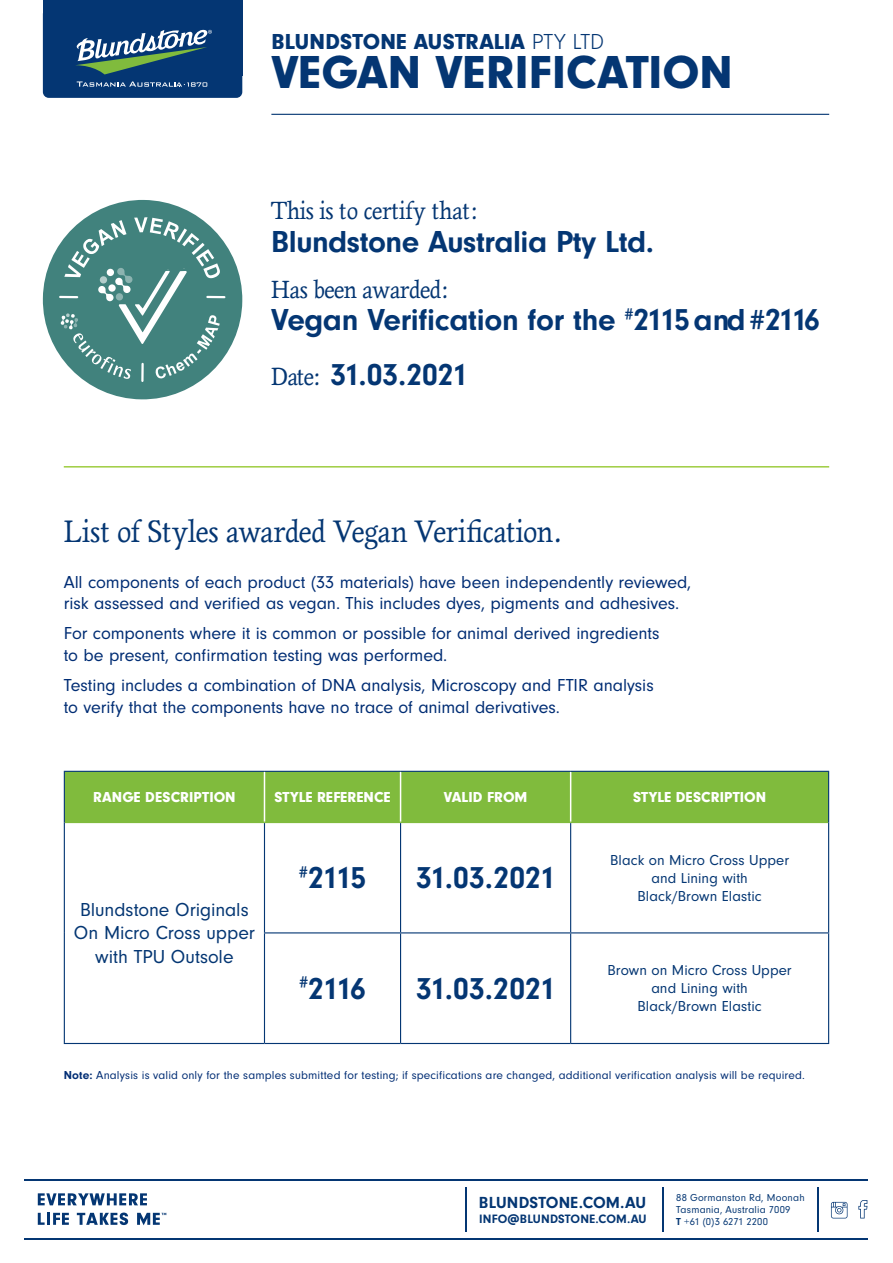
<style>
.page{position:relative;width:893px;height:1263px;background:#fff}
.page>*{position:absolute;margin:0;border:0;box-sizing:border-box;transform-origin:0 0}
.t1{font:900 48px "Neuzeit Gro";letter-spacing:.005em;color:#043673}
.t2{font:700 31.5px/55.1px "Neuzeit Gro";letter-spacing:-.015em;color:#043673}
.t3{font:30px "Magpie";letter-spacing:-.015em;color:#043673}
.t4{font:24px "Magpie";letter-spacing:-.01em;color:#043673}
.t5{font:900 22.5px "Neuzeit Gro";letter-spacing:.01em;color:#043673}
.t6{font:19.5px/23.4px "Neuzeit Gro";letter-spacing:-.005em;color:#043673;text-align:center}
.t7{font:18px/21.6px "Neuzeit Gro";letter-spacing:-.005em;color:#002d74}
.t8{font:700 16.65px "Neuzeit Gro";letter-spacing:.01em;color:#043673}
.t9{font:15px/18px "Neuzeit Gro";letter-spacing:.005em;color:#043673;text-align:center}
.t10{font:900 15px "Neuzeit Gro";color:#fff}
.t11{font:700 12.6px "Neuzeit Gro";letter-spacing:.01em;color:#043673}
.t12{font:12px "Neuzeit Gro";letter-spacing:.01em;color:#002d74}
.t13{font:10.5px/12px "Neuzeit Gro";letter-spacing:.015em;color:#043673}
.s1{font-weight:300}
.s2{font-family:"Magpie";font-weight:400;font-size:24px}
.s3{font-weight:700}
</style>
<div class="page">
<hr style="left:271px;top:114px;width:558px;height:1px;background:#043673">
<div style="left:43px;top:0;width:199px;height:76px;background:#043673"></div>
<svg style="left:43px;top:29px;width:199px;height:69px"></svg>
<hr style="left:24px;top:1179px;width:843px;height:1px;background:#043673">
<hr style="left:817px;top:1187px;width:1px;height:45px;background:#043673">
<hr style="left:24px;top:1238px;width:843px;height:1px;background:#043673">
<hr style="left:662px;top:1187px;width:1px;height:45px;background:#043673">
<hr style="left:465px;top:1187px;width:1px;height:45px;background:#043673">
<svg style="left:38px;top:1193px;width:109px;height:12px"></svg>
<svg style="left:38px;top:1213px;width:31px;height:12px"></svg>
<svg style="left:77px;top:1212px;width:51px;height:13px"></svg>
<svg style="left:137px;top:1213px;width:29px;height:12px"></svg>
<svg style="left:858px;top:1200px;width:9px;height:18px"></svg>
<svg style="left:831px;top:1202px;width:16px;height:16px"></svg>
<hr style="left:64px;top:466px;width:765px;height:1px;background:#7ebb00">
<svg style="left:43px;top:200px;width:199px;height:199px"></svg>
<div style="left:116px;top:293px;width:7px;height:7px;background:#8cb3b0;border-radius:50%"></div>
<div style="left:100px;top:276px;width:7px;height:7px;background:#b3cdcb;border-radius:50%"></div>
<div style="left:107px;top:269px;width:7px;height:7px;background:#fff;border-radius:50%"></div>
<div style="left:65px;top:772px;width:763px;height:50px;background:#80bb3d"></div>
<hr style="left:65px;top:822px;width:199px;height:1px;background:#80bb3d">
<hr style="left:264px;top:822px;width:137px;height:1px;background:#80bb3d">
<hr style="left:401px;top:822px;width:170px;height:1px;background:#80bb3d">
<hr style="left:571px;top:822px;width:257px;height:1px;background:#80bb3d">
<hr style="left:264px;top:772px;width:1px;height:50px;background:#fff">
<hr style="left:400px;top:772px;width:1px;height:50px;background:#fff">
<hr style="left:570px;top:772px;width:1px;height:50px;background:#fff">
<hr style="left:264px;top:823px;width:1px;height:109px;background:#043673">
<hr style="left:400px;top:823px;width:1px;height:109px;background:#043673">
<hr style="left:570px;top:823px;width:1px;height:109px;background:#043673">
<hr style="left:264px;top:932px;width:137px;height:1px;background:#043673">
<hr style="left:264px;top:933px;width:1px;height:110px;background:#043673">
<hr style="left:401px;top:932px;width:170px;height:1px;background:#043673">
<hr style="left:400px;top:933px;width:1px;height:110px;background:#043673">
<hr style="left:571px;top:932px;width:258px;height:1px;background:#043673">
<hr style="left:570px;top:933px;width:1px;height:110px;background:#043673">
<hr style="left:64px;top:771px;width:200px;height:1px;background:#043673">
<hr style="left:64px;top:772px;width:1px;height:50px;background:#043673">
<hr style="left:264px;top:771px;width:137px;height:1px;background:#043673">
<hr style="left:401px;top:771px;width:170px;height:1px;background:#043673">
<hr style="left:571px;top:771px;width:258px;height:1px;background:#043673">
<hr style="left:828px;top:772px;width:1px;height:50px;background:#043673">
<hr style="left:64px;top:822px;width:1px;height:111px;background:#043673">
<hr style="left:64px;top:933px;width:1px;height:110px;background:#043673">
<hr style="left:64px;top:1043px;width:200px;height:1px;background:#043673">
<hr style="left:828px;top:822px;width:1px;height:110px;background:#043673">
<hr style="left:828px;top:933px;width:1px;height:110px;background:#043673">
<hr style="left:264px;top:1043px;width:137px;height:1px;background:#043673">
<hr style="left:401px;top:1043px;width:170px;height:1px;background:#043673">
<hr style="left:571px;top:1043px;width:258px;height:1px;background:#043673">
<p class="t5" style="left:271px;top:29px;width:334px">BLUNDSTONE AUSTRALIA <span class="s1">PTY LTD</span></p>
<h1 class="t1" style="left:271px;top:44px;width:463px">VEGAN VERIFICATION</h1>
<h3 class="t4" style="left:271px;top:193px;width:209px">This is to certify that:</h3>
<h2 class="t2" style="left:271px;top:214px;width:384px">Blundstone Australia Pty Ltd.</h2>
<h3 class="t4" style="left:271px;top:272px;width:180px">Has been awarded:</h3>
<h2 class="t2" style="left:271px;top:293px;width:550px">Vegan Verification for the <sup>#</sup>2115 and #2116<br><span class="s2">Date:</span> 31.03.2021</h2>
<h3 class="t3" style="left:64px;top:509px;width:501px">List of Styles awarded Vegan Verification.</h3>
<p class="t7" style="left:64px;top:571px;width:629px">All components of each product (33 materials) have been independently reviewed, risk assessed and verified as vegan. This includes dyes, pigments and adhesives.</p>
<p class="t7" style="left:64px;top:623px;width:597px">For components where it is common or possible for animal derived ingredients to be present, confirmation testing was performed.</p>
<p class="t7" style="left:64px;top:675px;width:591px">Testing includes a combination of DNA analysis, Microscopy and FTIR analysis to verify that the components have no trace of animal derivatives.</p>
<p class="t10" style="left:93px;top:788px;width:144px">RANGE DESCRIPTION</p>
<p class="t10" style="left:274px;top:788px;width:118px">STYLE REFERENCE</p>
<p class="t10" style="left:444px;top:788px;width:85px">VALID FROM</p>
<p class="t10" style="left:633px;top:788px;width:135px">STYLE DESCRIPTION</p>
<p class="t6" style="left:74px;top:898px;width:183px">Blundstone Originals<br>On Micro Cross upper with TPU Outsole</p>
<h2 class="t2" style="left:299px;top:850px;width:69px"><sup>#</sup>2115</h2>
<h2 class="t2" style="left:416px;top:850px;width:141px">31.03.2021</h2>
<h2 class="t2" style="left:299px;top:961px;width:69px"><sup>#</sup>2116</h2>
<h2 class="t2" style="left:416px;top:961px;width:141px">31.03.2021</h2>
<p class="t9" style="left:610px;top:851px;width:180px">Black on Micro Cross Upper and Lining with<br>Black/Brown Elastic</p>
<p class="t9" style="left:608px;top:961px;width:186px">Brown on Micro Cross Upper and Lining with<br>Black/Brown Elastic</p>
<p class="t12" style="left:64px;top:1069px;width:743px"><span class="s3">Note:</span> Analysis is valid only for the samples submitted for testing; if specifications are changed, additional verification analysis will be required.</p>
<p class="t8" style="left:479px;top:1193px;width:169px">BLUNDSTONE.COM.AU</p>
<p class="t11" style="left:479px;top:1211px;width:169px">INFO@BLUNDSTONE.COM.AU</p>
<p class="t13" style="left:676px;top:1191px;width:130px">88 Gormanston Rd, Moonah<br>Tasmania, Australia 7009<br><span class="s3">T</span> +61 (0)3 6271 2200</p>
</div>
